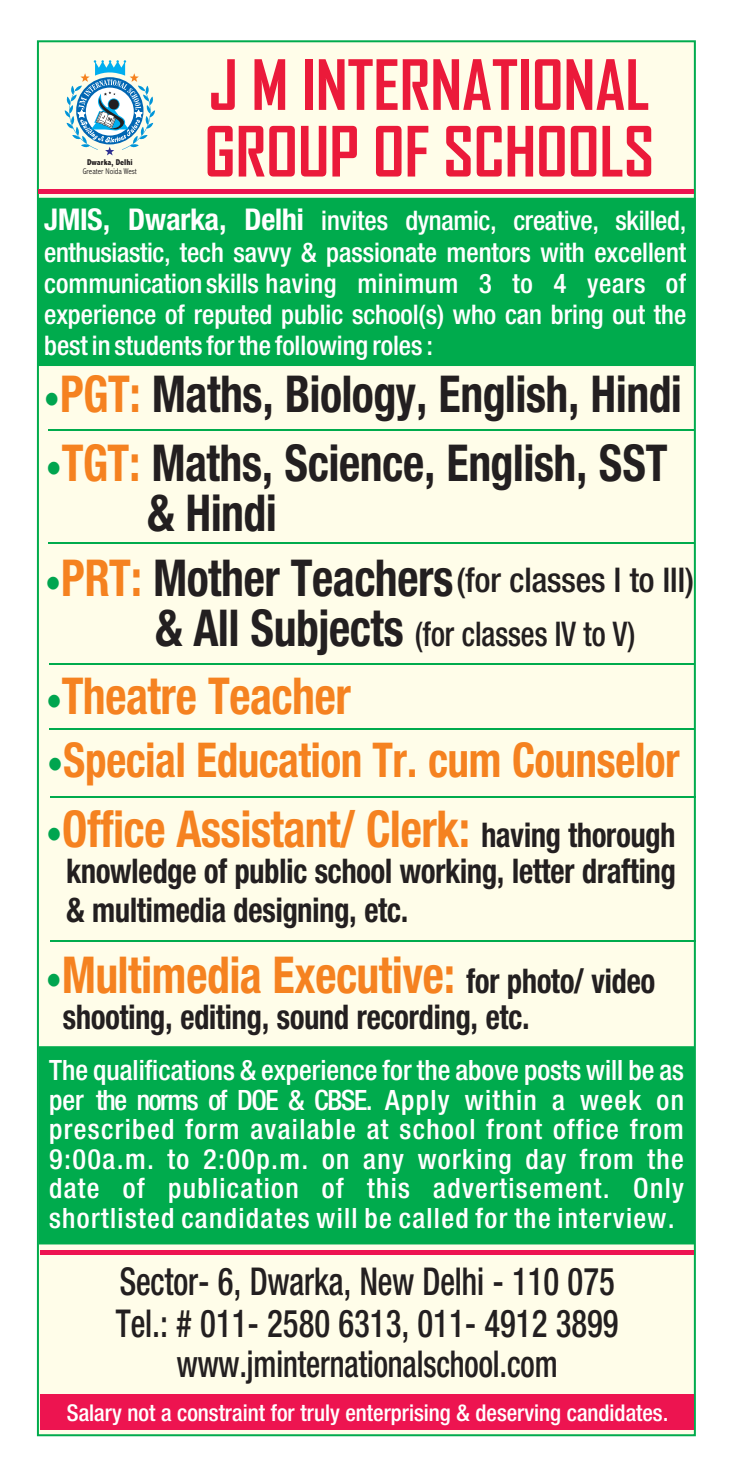
<style>
.page{position:relative;width:738px;height:1475px;background:#fff}
.page>*{position:absolute;margin:0;border:0;box-sizing:border-box;transform-origin:0 0}
.t1{font:700 66.2px/66.6px "Agency FB";color:#eb1a3a}
.t2{font:50.8px/49.8px "Heavenetica Cond 7 Bold SH";color:#231f20;scale:.89 1}
.t3{font:50.8px "Heavenetica Cond 7 Bold SH";color:#f58220;scale:.89 1}
.t4{font:48px "Heavenetica Cond 7 Bold SH";color:#f58220;scale:.89 1}
.t5{font:38.4px/42px "Heavenetica Cond 6 Med SH";color:#231f20;scale:.84 1}
.t6{font:37px "Heavenetica Cond 6 Med SH";color:#231f20;scale:.84 1}
.t7{font:34px/40px "Heavenetica Cond 7 Bold SH";color:#231f20;scale:.89 1}
.t8{font:34px/54.2px "Heavenetica Cond 6 Med SH";color:#231f20}
.t9{font:28px/29.4px "Heavenetica Cond 6 Med SH";letter-spacing:.05em;color:#fff;text-align:justify}
.t10{font:27px/31.2px "Heavenetica Cond 6 Med SH";color:#fff;text-align:justify}
.t11{font:23.2px "Heavenetica Cond 6 Med SH";color:#fff}
.t12{font:300 condensed 8.4px "Abadi";color:#231f20}
.t13{font:800 condensed 8.4px "Abadi";color:#231f20}
.s1{font-family:"Heavenetica Cond 7 Bold SH";font-size:30px}
.s2{font-size:36px;color:#00a54f}
.s3{color:#f58220}
.s4{font-family:"Heavenetica Cond 7 Bold SH";font-size:50.8px}
.s5{font-size:34px;color:#231f20}
</style>
<div class="page">
<div style="left:36px;top:40px;width:660px;height:1396px;background:#fffde9"></div>
<div style="left:36px;top:197px;width:659px;height:170px;background:#00ab4d"></div>
<div style="left:38px;top:1045px;width:656px;height:199px;background:#00ab4d"></div>
<div style="left:40px;top:1249px;width:652px;height:5px;background:#ed1450"></div>
<div style="left:40px;top:1394px;width:652px;height:35px;background:#ed1450"></div>
<hr style="left:39px;top:189px;width:654px;height:4px;background:#ed1450">
<hr style="left:49px;top:428px;width:644px;height:2px;background:#00ab4d">
<hr style="left:48px;top:542px;width:645px;height:2px;background:#00ab4d">
<hr style="left:49px;top:663px;width:645px;height:2px;background:#00ab4d">
<hr style="left:49px;top:727px;width:645px;height:2px;background:#00ab4d">
<hr style="left:50px;top:795px;width:645px;height:2px;background:#00ab4d">
<hr style="left:50px;top:940px;width:645px;height:1px;background:#00ab4d">
<svg style="left:65px;top:60px;width:90px;height:95px;background:#b0d2dc"></svg>
<p class="t13" style="left:87px;top:159px;width:47px">Dwarka, Delhi</p>
<p class="t12" style="left:83px;top:168px;width:56px">Greater Noida West</p>
<h1 class="t1" style="left:204px;top:57px;width:451px">J M INTERNATIONAL<br>GROUP OF SCHOOLS</h1>
<p class="t10" style="left:44px;top:204px;width:643px"><span class="s1">JMIS, Dwarka, Delhi</span> invites dynamic, creative, skilled, enthusiastic, tech savvy &amp; passionate mentors with excellent communication skills having minimum 3 to 4 years of experience of reputed public school(s) who can bring out the best in students for the following roles :</p>
<h2 class="t2" style="left:44px;top:368px;width:717px"><span class="s2">•</span><span class="s3">PGT:</span> Maths, Biology, English, Hindi</h2>
<h2 class="t2" style="left:147px;top:437px;width:585px;text-indent:-101px"><span class="s2">•</span><span class="s3">TGT:</span> Maths, Science, English, SST &amp; Hindi</h2>
<p class="t8" style="left:155px;top:551px;width:539px;text-indent:301px">(for classes I to III) <span class="s4">&amp; All Subjects</span> (for classes IV to V)</p>
<h2 class="t3" style="left:46px;top:663px;width:343px"><span class="s2">•</span>Theatre Teacher</h2>
<h3 class="t4" style="left:47px;top:729px;width:711px"><span class="s2">•</span>Special Education Tr. cum Counselor</h3>
<h2 class="t3" style="left:46px;top:796px;width:708px"><span class="s2">•</span>Office Assistant/ Clerk: <span class="s5">having thorough</span></h2>
<p class="t7" style="left:66px;top:849px;width:685px">knowledge of public school working, letter drafting &amp; multimedia designing, etc.</p>
<h2 class="t3" style="left:46px;top:942px;width:685px"><span class="s2">•</span>Multimedia Executive: <span class="s5">for photo/ video</span></h2>
<p class="t7" style="left:63px;top:995px;width:525px">shooting, editing, sound recording, etc.</p>
<h2 class="t2" style="left:45px;top:551px;width:460px"><span class="s2">•</span><span class="s3">PRT:</span> Mother Teachers</h2>
<p class="t9" style="left:49px;top:1054px;width:636px">The qualifications &amp; experience for the above posts will be as per the norms of DOE &amp; CBSE. Apply within a week on prescribed form available at school front office from 9:00a.m. to 2:00p.m. on any working day from the date of publication of this advertisement. Only shortlisted candidates will be called for the interview.</p>
<h3 class="t5" style="left:116px;top:1258px;width:599px">Sector- 6, Dwarka, New Delhi - 110 075<br>Tel.: # 011- 2580 6313, 011- 4912 3899</h3>
<h3 class="t6" style="left:177px;top:1340px;width:454px">www.jminternationalschool.com</h3>
<p class="t11" style="left:67px;top:1396px;width:602px">Salary not a constraint for truly enterprising &amp; deserving candidates.</p>
</div>
